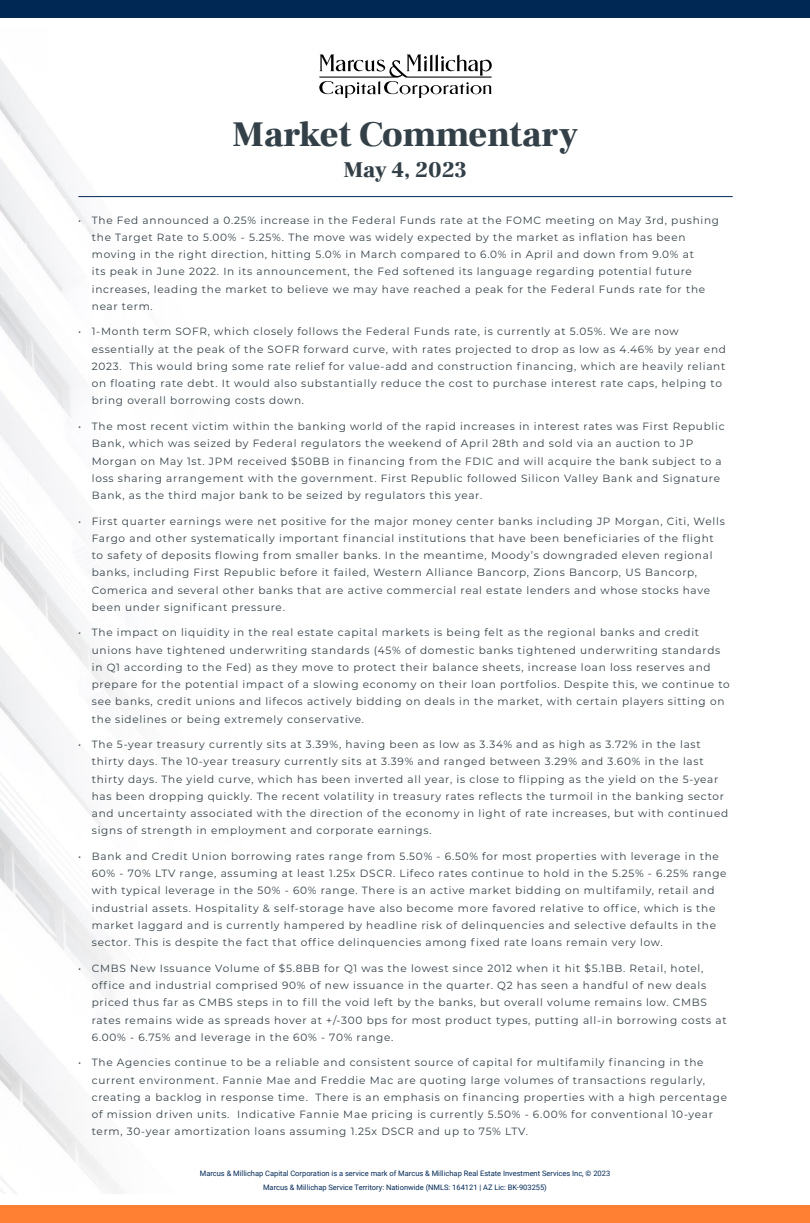
<style>
.page{position:relative;width:810px;height:1223px;background:#fff}
.page>*{position:absolute;margin:0;border:0;box-sizing:border-box;transform-origin:0 0}
.t1{font:900 36px "Frank Ruhl Libre";color:#334047}
.t2{font:900 22.5px "Frank Ruhl Libre";color:#334047}
.t3{font:10.5px/17.2px "Montserrat";letter-spacing:.07em;color:#334047}
.t4{font:7.5px/13.5px "Roboto";color:#002855;text-align:center}
</style>
<div class="page">
<div style="left:0;top:0;width:810px;height:17px;background:#002855"></div>
<img style="left:0;top:59px;width:364px;height:875px">
<img style="left:0;top:934px;width:119px;height:259px">
<div style="left:0;top:1205px;width:810px;height:17px;background:#ff8033"></div>
<svg style="left:319px;top:54px;width:173px;height:43px"></svg>
<hr style="left:79px;top:196px;width:653px;height:1px;background:#002855">
<h1 class="t1" style="left:233px;top:112px;width:347px">Market Commentary</h1>
<h2 class="t2" style="left:344px;top:156px;width:125px">May 4, 2023</h2>
<p class="t3" style="left:92px;top:211px;width:629px;text-indent:-14px">• The Fed announced a 0.25% increase in the Federal Funds rate at the FOMC meeting on May 3rd, pushing the Target Rate to 5.00% - 5.25%. The move was widely expected by the market as inflation has been moving in the right direction, hitting 5.0% in March compared to 6.0% in April and down from 9.0% at<br>its peak in June 2022. In its announcement, the Fed softened its language regarding potential future increases, leading the market to believe we may have reached a peak for the Federal Funds rate for the near term.</p>
<p class="t3" style="left:92px;top:323px;width:636px;text-indent:-14px">• 1-Month term SOFR, which closely follows the Federal Funds rate, is currently at 5.05%. We are now essentially at the peak of the SOFR forward curve, with rates projected to drop as low as 4.46% by year end 2023. This would bring some rate relief for value-add and construction financing, which are heavily reliant on floating rate debt. It would also substantially reduce the cost to purchase interest rate caps, helping to bring overall borrowing costs down.</p>
<p class="t3" style="left:92px;top:417px;width:634px;text-indent:-14px">• The most recent victim within the banking world of the rapid increases in interest rates was First Republic Bank, which was seized by Federal regulators the weekend of April 28th and sold via an auction to JP Morgan on May 1st. JPM received $50BB in financing from the FDIC and will acquire the bank subject to a loss sharing arrangement with the government. First Republic followed Silicon Valley Bank and Signature Bank, as the third major bank to be seized by regulators this year.</p>
<p class="t3" style="left:92px;top:512px;width:634px;text-indent:-14px">• First quarter earnings were net positive for the major money center banks including JP Morgan, Citi, Wells Fargo and other systematically important financial institutions that have been beneficiaries of the flight to safety of deposits flowing from smaller banks. In the meantime, Moody’s downgraded eleven regional banks, including First Republic before it failed, Western Alliance Bancorp, Zions Bancorp, US Bancorp, Comerica and several other banks that are active commercial real estate lenders and whose stocks have been under significant pressure.</p>
<p class="t3" style="left:92px;top:623px;width:640px;text-indent:-14px">• The impact on liquidity in the real estate capital markets is being felt as the regional banks and credit unions have tightened underwriting standards (45% of domestic banks tightened underwriting standards in Q1 according to the Fed) as they move to protect their balance sheets, increase loan loss reserves and prepare for the potential impact of a slowing economy on their loan portfolios. Despite this, we continue to see banks, credit unions and lifecos actively bidding on deals in the market, with certain players sitting on the sidelines or being extremely conservative.</p>
<p class="t3" style="left:92px;top:735px;width:638px;text-indent:-14px">• The 5-year treasury currently sits at 3.39%, having been as low as 3.34% and as high as 3.72% in the last thirty days. The 10-year treasury currently sits at 3.39% and ranged between 3.29% and 3.60% in the last thirty days. The yield curve, which has been inverted all year, is close to flipping as the yield on the 5-year has been dropping quickly. The recent volatility in treasury rates reflects the turmoil in the banking sector and uncertainty associated with the direction of the economy in light of rate increases, but with continued signs of strength in employment and corporate earnings.</p>
<p class="t3" style="left:92px;top:847px;width:636px;text-indent:-14px">• Bank and Credit Union borrowing rates range from 5.50% - 6.50% for most properties with leverage in the 60% - 70% LTV range, assuming at least 1.25x DSCR. Lifeco rates continue to hold in the 5.25% - 6.25% range with typical leverage in the 50% - 60% range. There is an active market bidding on multifamily, retail and industrial assets. Hospitality &amp; self-storage have also become more favored relative to office, which is the market laggard and is currently hampered by headline risk of delinquencies and selective defaults in the sector. This is despite the fact that office delinquencies among fixed rate loans remain very low.</p>
<p class="t3" style="left:92px;top:959px;width:637px;text-indent:-14px">• CMBS New Issuance Volume of $5.8BB for Q1 was the lowest since 2012 when it hit $5.1BB. Retail, hotel, office and industrial comprised 90% of new issuance in the quarter. Q2 has seen a handful of new deals priced thus far as CMBS steps in to fill the void left by the banks, but overall volume remains low. CMBS rates remains wide as spreads hover at +/-300 bps for most product types, putting all-in borrowing costs at 6.00% - 6.75% and leverage in the 60% - 70% range.</p>
<p class="t3" style="left:92px;top:1053px;width:637px;text-indent:-14px">• The Agencies continue to be a reliable and consistent source of capital for multifamily financing in the current environment. Fannie Mae and Freddie Mac are quoting large volumes of transactions regularly, creating a backlog in response time. There is an emphasis on financing properties with a high percentage of mission driven units. Indicative Fannie Mae pricing is currently 5.50% - 6.00% for conventional 10-year term, 30-year amortization loans assuming 1.25x DSCR and up to 75% LTV.</p>
<p class="t4" style="left:200px;top:1166px;width:412px">Marcus &amp; Millichap Capital Corporation is a service mark of Marcus &amp; Millichap Real Estate Investment Services Inc, © 2023<br>Marcus &amp; Millichap Service Territory: Nationwide (NMLS: 164121 | AZ Lic: BK-903255)</p>
</div>
